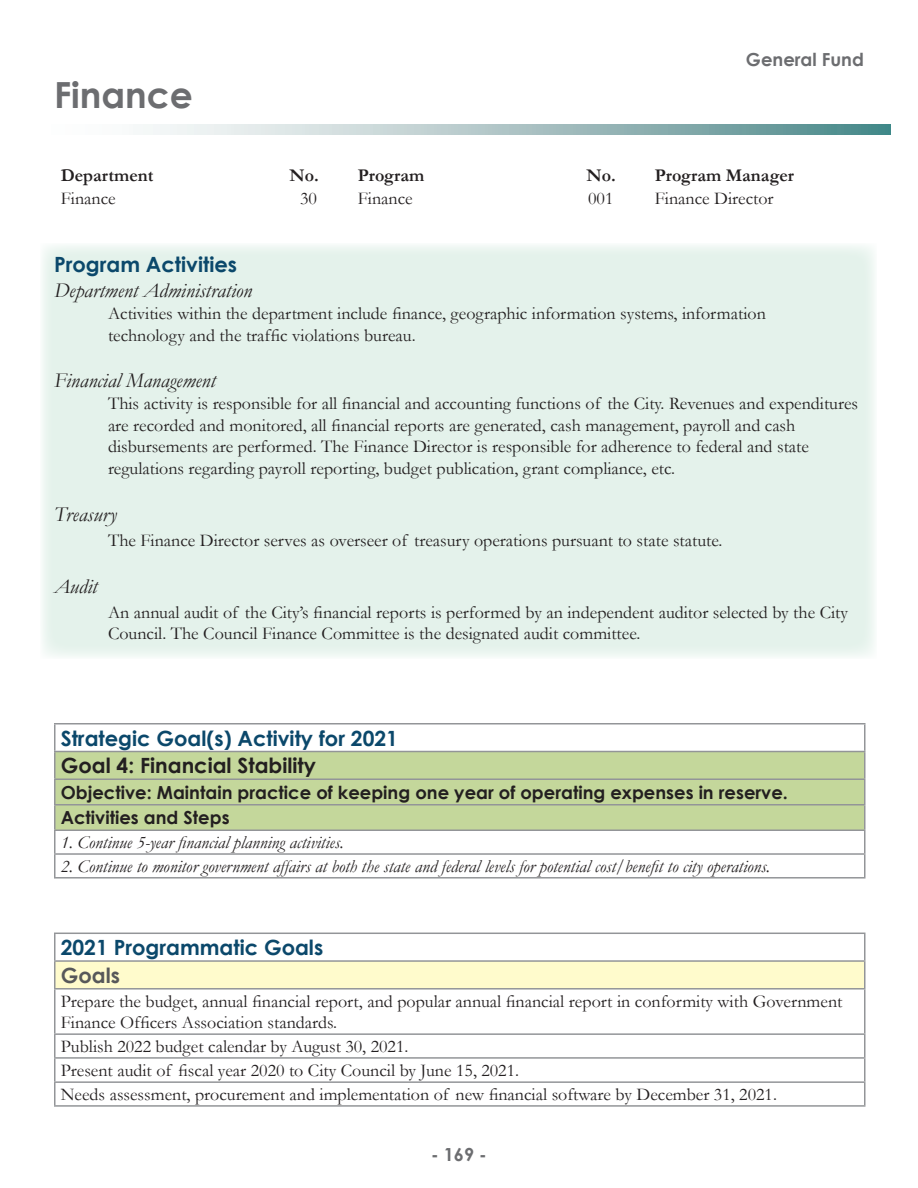
<style>
.page{position:relative;width:918px;height:1188px;background:#fff}
.page>*{position:absolute;margin:0;border:0;box-sizing:border-box;transform-origin:0 0}
.t1{font:700 36px "Century Gothic";color:#6c6d70}
.t2{font:700 21px "Century Gothic";color:#0b486b}
.t3{font:italic 21px "Garamond";color:#231f20}
.t4{font:700 21px "Century Gothic";color:#231f20}
.t5{font:700 21px "Century Gothic";color:#57585a}
.t6{font:18px/21.6px "Garamond";color:#231f20}
.t7{font:italic 18px "Garamond";color:#231f20}
.t8{font:700 18px "Century Gothic";color:#231f20}
.t9{font:700 18px "Garamond";color:#231f20}
.t10{font:700 18px "Century Gothic";color:#6c6d70}
</style>
<div class="page">
<div style="left:40px;top:243px;width:838px;height:416px;background:#e4f2eb"></div>
<div style="left:55px;top:961px;width:810px;height:28px;background:#fffbcc"></div>
<hr style="left:54px;top:933px;width:812px;height:1px;background:#939598">
<hr style="left:54px;top:934px;width:2px;height:26px;background:#939598">
<hr style="left:864px;top:934px;width:2px;height:26px;background:#939598">
<hr style="left:54px;top:960px;width:812px;height:2px;background:#939598">
<hr style="left:54px;top:962px;width:2px;height:26px;background:#939598">
<hr style="left:864px;top:962px;width:2px;height:26px;background:#939598">
<hr style="left:54px;top:988px;width:812px;height:2px;background:#939598">
<hr style="left:54px;top:990px;width:2px;height:43px;background:#939598">
<hr style="left:864px;top:990px;width:2px;height:43px;background:#939598">
<hr style="left:54px;top:1033px;width:812px;height:2px;background:#939598">
<hr style="left:54px;top:1035px;width:2px;height:22px;background:#939598">
<hr style="left:864px;top:1035px;width:2px;height:22px;background:#939598">
<hr style="left:54px;top:1057px;width:812px;height:2px;background:#939598">
<hr style="left:54px;top:1059px;width:2px;height:22px;background:#939598">
<hr style="left:864px;top:1059px;width:2px;height:22px;background:#939598">
<hr style="left:54px;top:1081px;width:812px;height:2px;background:#939598">
<hr style="left:54px;top:1083px;width:2px;height:22px;background:#939598">
<hr style="left:864px;top:1083px;width:2px;height:22px;background:#939598">
<hr style="left:54px;top:1105px;width:812px;height:2px;background:#939598">
<svg style="left:143px;top:124px;width:748px;height:11px;background:#a7c2c3"></svg>
<div style="left:56px;top:752px;width:808px;height:78px;background:#c4d79b"></div>
<hr style="left:54px;top:723px;width:812px;height:1px;background:#939598">
<hr style="left:54px;top:724px;width:2px;height:27px;background:#939598">
<hr style="left:864px;top:724px;width:2px;height:27px;background:#939598">
<hr style="left:54px;top:751px;width:812px;height:1px;background:#939598">
<hr style="left:54px;top:752px;width:2px;height:26px;background:#939598">
<hr style="left:864px;top:752px;width:2px;height:26px;background:#939598">
<hr style="left:54px;top:778px;width:812px;height:2px;background:#939598">
<hr style="left:54px;top:780px;width:2px;height:24px;background:#939598">
<hr style="left:864px;top:780px;width:2px;height:24px;background:#939598">
<hr style="left:54px;top:804px;width:812px;height:2px;background:#939598">
<hr style="left:54px;top:806px;width:2px;height:24px;background:#939598">
<hr style="left:864px;top:806px;width:2px;height:24px;background:#939598">
<hr style="left:54px;top:830px;width:812px;height:1px;background:#939598">
<hr style="left:54px;top:831px;width:2px;height:22px;background:#939598">
<hr style="left:864px;top:831px;width:2px;height:22px;background:#939598">
<hr style="left:54px;top:853px;width:812px;height:2px;background:#939598">
<hr style="left:54px;top:855px;width:2px;height:22px;background:#939598">
<hr style="left:864px;top:855px;width:2px;height:22px;background:#939598">
<hr style="left:54px;top:877px;width:812px;height:2px;background:#939598">
<p class="t1" style="left:54px;top:68px;width:140px">Finance</p>
<p class="t10" style="left:746px;top:46px;width:120px">General Fund</p>
<p class="t9" style="left:61px;top:163px;width:94px">Department</p>
<p class="t9" style="left:290px;top:163px;width:31px">No.</p>
<p class="t9" style="left:358px;top:163px;width:68px">Program</p>
<p class="t9" style="left:586px;top:163px;width:31px">No.</p>
<p class="t9" style="left:655px;top:163px;width:141px">Program Manager</p>
<p class="t6" style="left:61px;top:187px;width:56px">Finance</p>
<p class="t6" style="left:300px;top:187px;width:18px">30</p>
<p class="t6" style="left:358px;top:187px;width:56px">Finance</p>
<p class="t6" style="left:588px;top:187px;width:27px">001</p>
<p class="t6" style="left:655px;top:187px;width:120px">Finance Director</p>
<p class="t2" style="left:54px;top:249px;width:185px">Program Activities</p>
<p class="t3" style="left:54px;top:277px;width:200px">Department Administration</p>
<p class="t6" style="left:108px;top:302px;width:659px">Activities within the department include finance, geographic information systems, information</p>
<p class="t6" style="left:108px;top:324px;width:309px">technology and the traffic violations bureau.</p>
<p class="t3" style="left:54px;top:367px;width:163px">Financial Management</p>
<p class="t6" style="left:108px;top:392px;width:752px">This activity is responsible for all financial and accounting functions of the City. Revenues and expenditures are recorded and monitored, all financial reports are generated, cash management, payroll and cash disbursements are performed. The Finance Director is responsible for adherence to federal and state regulations regarding payroll reporting, budget publication, grant compliance, etc.</p>
<p class="t3" style="left:54px;top:500px;width:64px">Treasury</p>
<p class="t6" style="left:108px;top:529px;width:616px">The Finance Director serves as overseer of treasury operations pursuant to state statute.</p>
<p class="t3" style="left:54px;top:572px;width:45px">Audit</p>
<p class="t6" style="left:108px;top:601px;width:742px">An annual audit of the City’s financial reports is performed by an independent auditor selected by the City</p>
<p class="t6" style="left:108px;top:623px;width:534px">Council. The Council Finance Committee is the designated audit committee.</p>
<p class="t2" style="left:61px;top:722px;width:339px">Strategic Goal(s) Activity for 2021</p>
<p class="t4" style="left:61px;top:750px;width:257px">Goal 4: Financial Stability</p>
<p class="t8" style="left:61px;top:779px;width:729px">Objective: Maintain practice of keeping one year of operating expenses in reserve.</p>
<p class="t8" style="left:61px;top:804px;width:170px">Activities and Steps</p>
<p class="t7" style="left:61px;top:830px;width:285px">1. Continue 5-year financial planning activities.</p>
<p class="t7" style="left:61px;top:854px;width:711px">2. Continue to monitor government affairs at both the state and federal levels for potential cost/benefit to city operations.</p>
<p class="t2" style="left:61px;top:931px;width:264px">2021 Programmatic Goals</p>
<p class="t5" style="left:61px;top:959px;width:61px">Goals</p>
<p class="t6" style="left:61px;top:990px;width:783px">Prepare the budget, annual financial report, and popular annual financial report in conformity with Government<br>Finance Officers Association standards.</p>
<p class="t6" style="left:61px;top:1035px;width:349px">Publish 2022 budget calendar by August 30, 2021.</p>
<p class="t6" style="left:61px;top:1059px;width:460px">Present audit of fiscal year 2020 to City Council by June 15, 2021.</p>
<p class="t6" style="left:61px;top:1083px;width:718px">Needs assessment, procurement and implementation of new financial software by December 31, 2021.</p>
<p class="t10" style="left:431px;top:1141px;width:57px">- 169 -</p>
</div>
